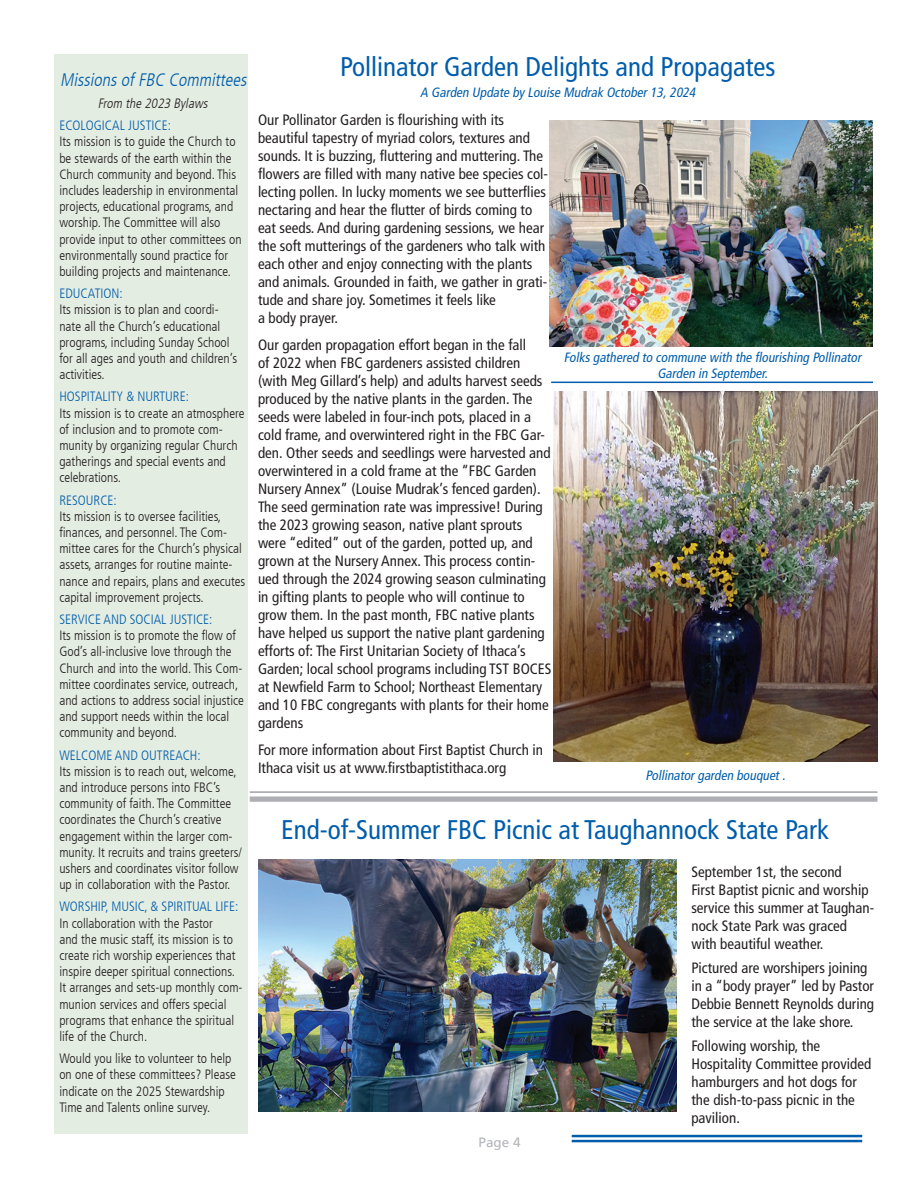
<style>
.page{position:relative;width:918px;height:1188px;background:#fff}
.page>*{position:absolute;margin:0;border:0;box-sizing:border-box;transform-origin:0 0}
.t1{font:condensed 27px "Frutiger LT";color:#015dab}
.t2{font:italic 300 condensed 18px "Frutiger LT";color:#015dab}
.t3{font:condensed 15px/18px "Frutiger LT";color:#231f20}
.t4{font:300 condensed 13.5px/16.2px "Frutiger LT";color:#231f20}
.t5{font:italic condensed 13.5px/16.2px "Frutiger LT";color:#015dab;text-align:center}
.t6{font:300 condensed 13.5px "Frutiger LT";color:#015dab}
.t7{font:italic 300 condensed 13.5px "Frutiger LT";color:#231f20}
.t8{font:13.5px "Frutiger LT";color:#b5b6ba}
.s1{color:#015dab}
</style>
<div class="page">
<hr style="left:572px;top:1135px;width:290px;height:2px;background:#015dab">
<hr style="left:572px;top:1140px;width:290px;height:2px;background:#015dab">
<hr style="left:250px;top:791px;width:628px;height:2px;background:#aeafb3">
<div style="left:250px;top:796px;width:628px;height:6px;background:#aeafb3"></div>
<div style="left:54px;top:54px;width:193px;height:1080px;background:#e4ede2"></div>
<img style="left:549px;top:120px;width:324px;height:227px">
<hr style="left:551px;top:382px;width:322px;height:1px;background:#015dab">
<img style="left:554px;top:392px;width:324px;height:370px">
<img style="left:258px;top:860px;width:419px;height:251px">
<p class="t2" style="left:60px;top:69px;width:192px">MissionsofFBC Committees</p>
<p class="t7" style="left:98px;top:96px;width:114px">From the 2023 Bylaws</p>
<p class="t4" style="left:59px;top:118px;width:184px"><span class="s1">ECOLOGICAL JUSTICE:<br></span>Its mission is to guide the Church to be stewards of the earth within the Church community and beyond. This includes leadership in environmental projects, educational programs, and worship. The Committee will also provide input to other committees on environmentally sound practice for building projects and maintenance.</p>
<p class="t4" style="left:59px;top:286px;width:179px"><span class="s1">EDUCATION:<br></span>Its mission is to plan and coordi&shy;nate all the Church’s educational programs, including Sunday School for all ages and youth and children’s activities.</p>
<p class="t4" style="left:59px;top:389px;width:187px"><span class="s1">HOSPITALITY &amp; NURTURE:<br></span>Its mission is to create an atmosphere of inclusion and to promote com&shy;munity by organizing regular Church gatherings and special events and celebrations.</p>
<p class="t6" style="left:59px;top:492px;width:59px">RESOURCE:</p>
<p class="t4" style="left:59px;top:508px;width:187px">Its mission is to oversee facilities, finances, and personnel. The Com&shy;mittee cares for the Church’s physical assets, arranges for routine mainte&shy;nance and repairs, plans and executes capital improvement projects.</p>
<p class="t6" style="left:59px;top:612px;width:155px">SERVICE AND SOCIAL JUSTICE:</p>
<p class="t4" style="left:59px;top:628px;width:186px">Its mission is to promote the flow of God’s all-inclusive love through the Church and into the world. This Com&shy;mittee coordinates service, outreach, and actions to address social injustice and support needs within the local community and beyond.</p>
<p class="t6" style="left:59px;top:747px;width:143px">WELCOME AND OUTREACH:</p>
<p class="t4" style="left:59px;top:763px;width:184px">Its mission is to reach out, welcome, and introduce persons into FBC’s community of faith. The Committee coordinates the Church’s creative engagement within the larger com&shy;munity. It recruits and trains greeters/ ushers and coordinates visitor follow up in collaboration with the Pastor.</p>
<p class="t4" style="left:59px;top:899px;width:185px"><span class="s1">WORSHIP, MUSIC, &amp; SPIRITUAL LIFE:<br></span>In collaboration with the Pastor<br>and the music staff, its mission is to create rich worship experiences that inspire deeper spiritual connections.<br>It arranges and sets-up monthly com&shy;munion services and offers special programs that enhance the spiritual life of the Church.</p>
<p class="t4" style="left:59px;top:1051px;width:178px">Would you like to volunteer to help on one of these committees? Please indicate on the 2025 Stewardship Time and Talents online survey.</p>
<p class="t1" style="left:340px;top:51px;width:437px">Pollinator Garden Delights and Propagates</p>
<p class="t5" style="left:420px;top:85px;width:280px">A Garden Update by Louise Mudrak October13,2024</p>
<p class="t3" style="left:258px;top:111px;width:248px">Our Pollinator Garden is flourishing with its</p>
<p class="t3" style="left:258px;top:129px;width:292px">beautiful tapestry of myriad colors, textures and sounds. It is buzzing, fluttering and muttering. The flowers are filled with many native bee species col&shy;lecting pollen. In lucky moments we see butterflies nectaring and hear the flutter of birds coming to eat seeds. And during gardening sessions, we hear the soft mutterings of the gardeners who talk with each other and enjoy connecting with the plants and animals. Grounded in faith, we gather in grati&shy;tude and share joy. Sometimes it feels like<br>a body prayer.</p>
<p class="t3" style="left:258px;top:336px;width:295px">Our garden propagation effort began in the fall<br>of 2022 when FBC gardeners assisted children (with Meg Gillard’s help) and adults harvest seeds produced by the native plants in the garden. The seeds were labeled in four-inch pots, placed in a cold frame, and overwintered right in the FBC Gar&shy;den. Other seeds and seedlings were harvested and overwintered in a cold frame at the “FBC Garden Nursery Annex” (Louise Mudrak’s fenced garden).<br>The seed germination rate was impressive! During the 2023 growing season, native plant sprouts were “edited” out of the garden, potted up, and grown at the Nursery Annex. This process contin&shy;ued through the 2024 growing season culminating in gifting plants to people who will continue to grow them. In the past month, FBC native plants have helped us support the native plant gardening efforts of: The First Unitarian Society of Ithaca’s Garden; local school programs including TST BOCES at Newfield Farm to School; Northeast Elementary and 10 FBC congregants with plants for their home gardens</p>
<p class="t3" style="left:258px;top:741px;width:287px">For more information about First Baptist Church in<br>Ithaca visit us at www.firstbaptistithaca.org</p>
<p class="t5" style="left:564px;top:349px;width:301px">Folksgathered to commune with the flourishing Pollinator<br>Garden in September.</p>
<p class="t5" style="left:646px;top:767px;width:144px">Pollinatorgarden bouquet.</p>
<p class="t1" style="left:281px;top:813px;width:549px">End-of-Summer FBC Picnic at Taughannock State Park</p>
<p class="t3" style="left:691px;top:863px;width:184px">September 1st, the second<br>First Baptist picnic and worship service this summer at Taughan&shy;nock State Park was graced with beautiful weather.</p>
<p class="t3" style="left:691px;top:959px;width:184px">Pictured are worshipers joining in a “body prayer” led by Pastor<br>Debbie Bennett Reynolds during the service at the lake shore.</p>
<p class="t3" style="left:691px;top:1037px;width:181px">Following worship, the<br>Hospitality Committee provided hamburgers and hot dogs for the dish-to-pass picnic in the pavilion.</p>
<p class="t8" style="left:479px;top:1134px;width:44px">Page 4</p>
</div>
